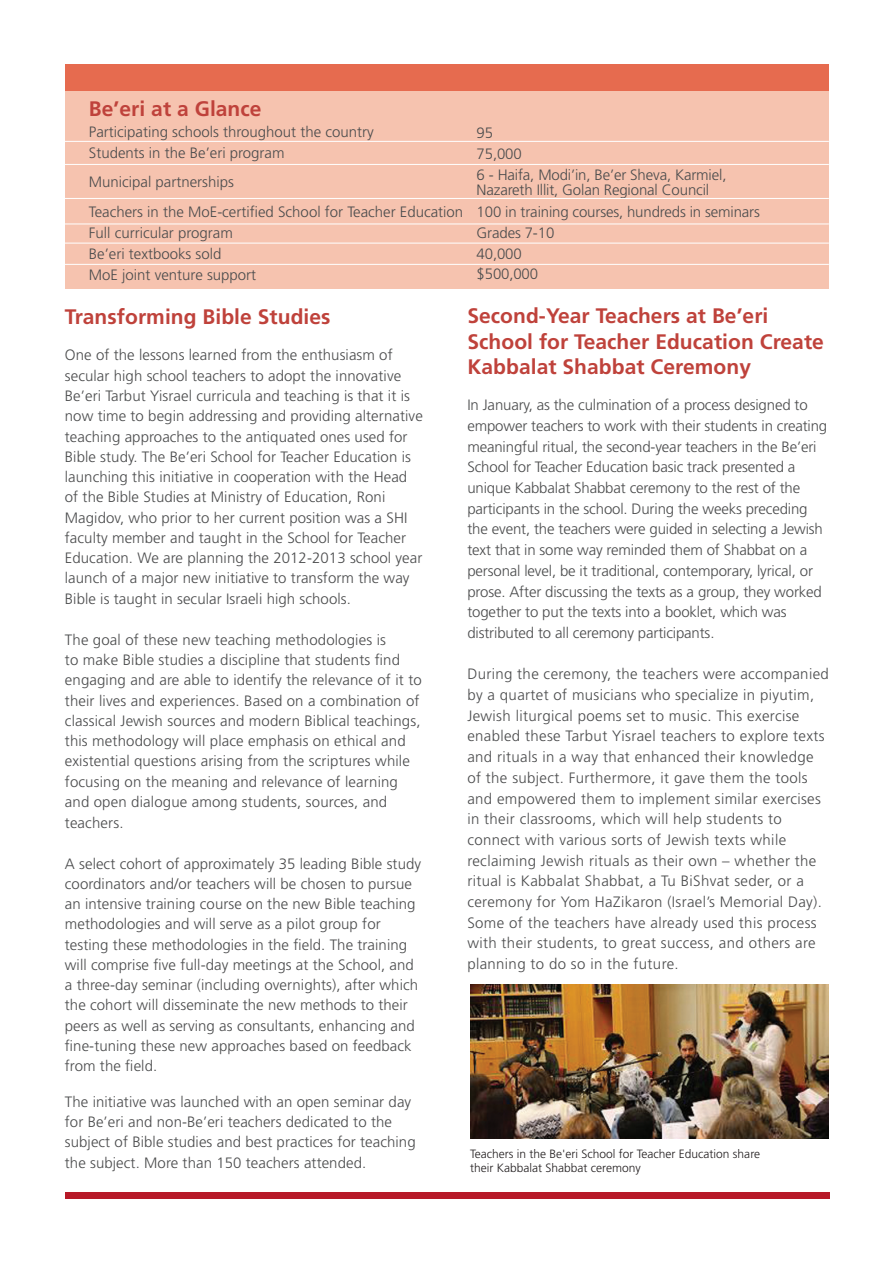
<style>
.page{position:relative;width:893px;height:1263px;background:#fff}
.page>*{position:absolute;margin:0;border:0;box-sizing:border-box;transform-origin:0 0}
.t1{font:700 21px/25.5px "Frutiger";letter-spacing:.005em;color:#bf423b}
.t2{font:300 15px/20.2px "Frutiger";letter-spacing:.005em;color:#4b4c4d}
.t3{font:300 15px/20.7px "Frutiger";letter-spacing:.025em;color:#4b4c4d}
.t4{font:300 12px/13.5px "Frutiger";color:#231f20}
</style>
<div class="page">
<div style="left:65px;top:89px;width:764px;height:200px;background:#f6c3af"></div>
<div style="left:65px;top:64px;width:764px;height:26px;background:#e66b4f"></div>
<div style="left:65px;top:1192px;width:764px;height:7px;background:#b71928"></div>
<img style="left:471px;top:984px;width:358px;height:154px">
<hr style="left:63px;top:141px;width:766px;height:1px;background:#fff">
<hr style="left:63px;top:164px;width:766px;height:1px;background:#fff">
<hr style="left:63px;top:198px;width:766px;height:1px;background:#fff">
<hr style="left:63px;top:224px;width:766px;height:1px;background:#fff">
<hr style="left:63px;top:243px;width:766px;height:1px;background:#fff">
<hr style="left:63px;top:264px;width:766px;height:1px;background:#fff">
<h1 class="t1" style="left:89px;top:96px;width:174px">Be’eri at a Glance</h1>
<p class="t2" style="left:89px;top:122px;width:286px;line-height:21px">Participating schools throughout the country<br>Students in the Be’eri program</p>
<p class="t2" style="left:89px;top:167px;width:376px;line-height:30px">Municipal partnerships<br>Teachers in the MoE-certified School for Teacher Education</p>
<p class="t2" style="left:89px;top:222px;width:169px;line-height:21px">Full curricular program<br>Be’eri textbooks sold<br>MoE joint venture support</p>
<p class="t2" style="left:477px;top:123px;width:251px;line-height:20.7px">95<br>75,000<br>6 - Haifa, Modi i n’ , Be’er Sheva, Karmiel,</p>
<p class="t2" style="left:477px;top:178px;width:285px;line-height:22.5px">Nazareth Illit, Golan Regional Council<br>100 in training courses, hundreds in seminars</p>
<p class="t2" style="left:477px;top:222px;width:79px;line-height:20.7px">Grades 7-10<br>40,000 $500,000</p>
<h1 class="t1" style="left:65px;top:304px;width:267px">Transforming Bible Studies</h1>
<p class="t2" style="left:65px;top:345px;width:359px">One of the lessons learned from the enthusiasm of secular high school teachers to adopt the innovative Be’eri Tarbut Yisrael curricula and teaching is that it is now time to begin addressing and providing alternative teaching approaches to the antiquated ones used for Bible study. The Be’eri School for Teacher Education is launching this initiative in cooperation with the Head of the Bible Studies at Ministry of Education, Roni Magidov, who prior to her current position was a SHI faculty member and taught in the School for Teacher Education. We are planning the 2012-2013 school year launch of a major new initiative to transform the way Bible is taught in secular Israeli high schools.</p>
<p class="t2" style="left:65px;top:630px;width:358px">The goal of these new teaching methodologies is<br>to make Bible studies a discipline that students find engaging and are able to identify the relevance of it to their lives and experiences. Based on a combination of classical Jewish sources and modern Biblical teachings, this methodology will place emphasis on ethical and existential questions arising from the scriptures while focusing on the meaning and relevance of learning and open dialogue among students, sources, and teachers.</p>
<p class="t2" style="left:65px;top:853px;width:358px">A select cohort of approximately 35 leading Bible study coordinators and/or teachers will be chosen to pursue an intensive training course on the new Bible teaching methodologies and will serve as a pilot group for testing these methodologies in the field. The training will comprise five full-day meetings at the School, and a three-day seminar (including overnights ,) after which the cohort will disseminate the new methods to their peers as well as serving as consultants, enhancing and fine-tuning these new approaches based on feedback from the field.</p>
<p class="t2" style="left:65px;top:1092px;width:352px">The initiative was launched with an open seminar day for Be’eri and non-Be’eri teachers dedicated to the subject of Bible studies and best practices for teaching the subject. More than 150 teachers attended.</p>
<h1 class="t1" style="left:467px;top:303px;width:358px">Second-Year Teachers at Be’eri<br>School for Teacher Education Create<br>Kabbalat Shabbat Ceremony</h1>
<p class="t2" style="left:467px;top:395px;width:361px;line-height:20.7px">In January, as the culmination of a process designed to empower teachers to work with their students in creating meaningful ritual, the second-year teachers in the Be’eri School for Teacher Education basic track presented a unique Kabbalat Shabbat ceremony to the rest of the participants in the school. During the weeks preceding the event, the teachers were guided in selecting a Jewish text that in some way reminded them of Shabbat on a personal level, be it traditional, contemporary, lyrical, or prose. After discussing the texts as a group, they worked together to put the texts into a booklet, which was distributed to all ceremony participants.</p>
<p class="t3" style="left:467px;top:664px;width:363px">During the ceremony, the teachers were accompanied by a quartet of musicians who specialize in piyutim, Jewish liturgical poems set to music. This exercise enabled these Tarbut Yisrael teachers to explore texts and rituals in a way that enhanced their knowledge of the subject. Furthermore, it gave them the tools and empowered them to implement similar exercises in their classrooms, which will help students to connect with various sorts of Jewish texts while reclaiming Jewish rituals as their own – whether the ritual is Kabbalat Shabbat, a Tu BiShvat seder, or a ceremony for Yom HaZikaron (Israel s’ Memorial Day .( Some of the teachers have already used this process with their students, to great success, and others are planning to do so in the future.</p>
<p class="t4" style="left:470px;top:1147px;width:291px">Teachers in the Be'eri School for Teacher Education share their Kabbalat Shabbat ceremony</p>
</div>
